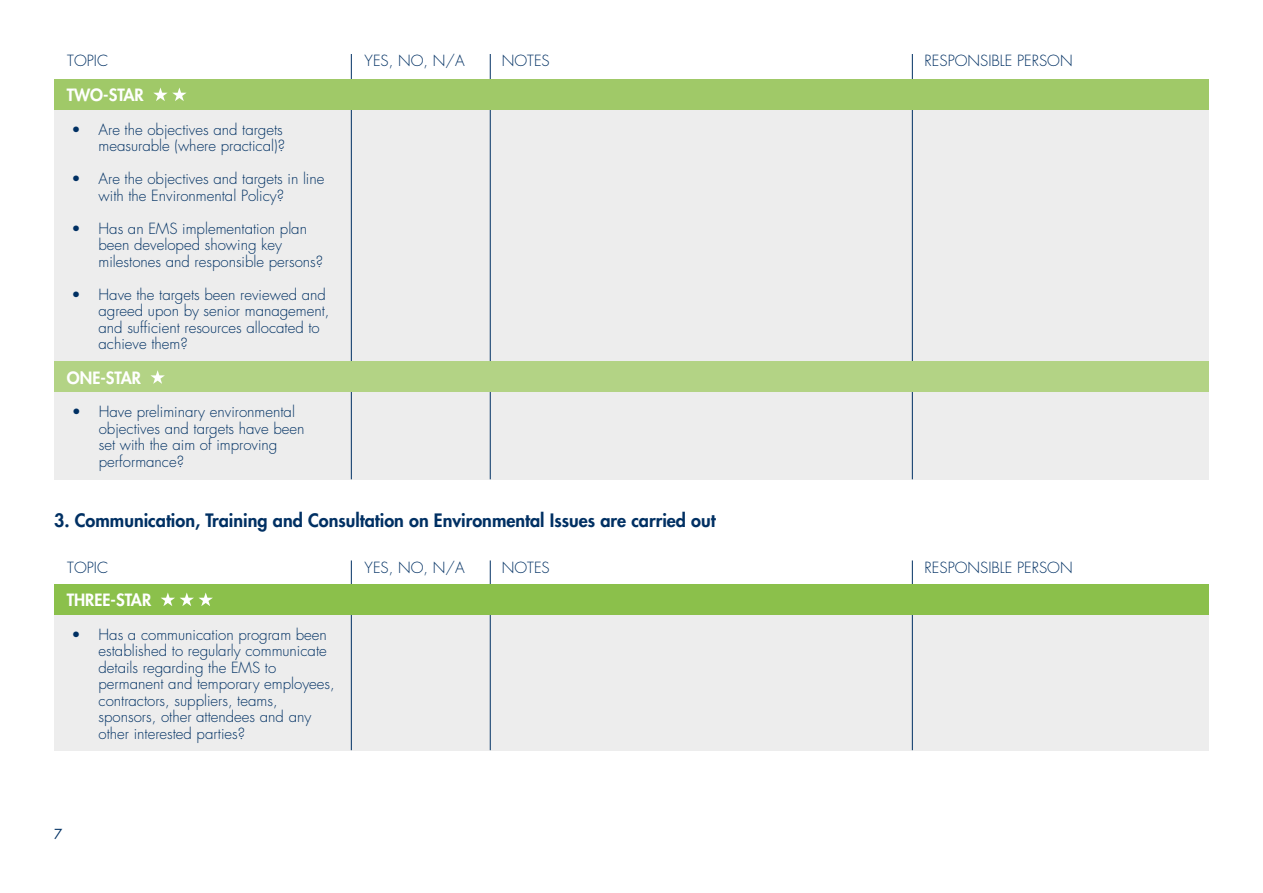
<style>
.page{position:relative;width:1263px;height:893px;background:#fff}
.page>*{position:absolute;margin:0;border:0;box-sizing:border-box;transform-origin:0 0}
.t1{font:800 18px "Futura Std";color:#003063}
.t2{font:800 16.5px "Futura Std";color:#fff}
.t3{font:300 15px/16.5px "Futura Std";color:#003063}
.t4{font:13.5px "Futura Std";color:#003063}
</style>
<div class="page">
<div style="left:54px;top:79px;width:1155px;height:400px;background:#ededed"></div>
<div style="left:54px;top:584px;width:1155px;height:166px;background:#ededed"></div>
<hr style="left:351px;top:54px;width:1px;height:425px;background:#003063">
<hr style="left:351px;top:560px;width:1px;height:190px;background:#003063">
<hr style="left:490px;top:54px;width:1px;height:425px;background:#003063">
<hr style="left:490px;top:560px;width:1px;height:190px;background:#003063">
<hr style="left:912px;top:54px;width:1px;height:425px;background:#003063">
<hr style="left:912px;top:560px;width:1px;height:190px;background:#003063">
<div style="left:54px;top:362px;width:1155px;height:30px;background:#b3d385"></div>
<svg style="left:151px;top:370px;width:14px;height:14px"></svg>
<div style="left:54px;top:79px;width:1155px;height:31px;background:#a0c968"></div>
<svg style="left:153px;top:88px;width:33px;height:13px"></svg>
<div style="left:54px;top:584px;width:1155px;height:31px;background:#8bc04b"></div>
<svg style="left:161px;top:593px;width:52px;height:13px"></svg>
<p class="t3" style="left:67px;top:53px;width:42px">TOPIC</p>
<p class="t3" style="left:365px;top:53px;width:102px">YES, NO, N/A</p>
<p class="t3" style="left:502px;top:53px;width:49px">NOTES</p>
<p class="t3" style="left:924px;top:53px;width:150px">RESPONSIBLE PERSON</p>
<p class="t2" style="left:67px;top:85px;width:79px">TWO-STAR</p>
<p class="t3" style="left:72px;top:121px;width:215px;text-align:right">• Are the objectives and targets measurable (where practical)?</p>
<p class="t3" style="left:99px;top:171px;width:227px;text-indent:-27px">• Are the objectives and targets in line with the Environmental Policy?</p>
<p class="t3" style="left:99px;top:220px;width:226px;text-indent:-27px">• Has an EMS implementation plan been developed showing key milestones and responsible persons?</p>
<p class="t3" style="left:99px;top:286px;width:233px;text-indent:-27px">• Have the targets been reviewed and agreed upon by senior management, and sufficient resources allocated to achieve them?</p>
<p class="t2" style="left:67px;top:367px;width:76px">ONE-STAR</p>
<p class="t3" style="left:99px;top:404px;width:207px;text-indent:-27px">• Have preliminary environmental objectives and targets have been set with the aim of improving performance?</p>
<p class="t1" style="left:54px;top:509px;width:663px">3. Communication, Training and Consultation on Environmental Issues are carried out</p>
<p class="t3" style="left:67px;top:560px;width:42px">TOPIC</p>
<p class="t3" style="left:365px;top:560px;width:102px">YES, NO, N/A</p>
<p class="t3" style="left:502px;top:560px;width:49px">NOTES</p>
<p class="t3" style="left:924px;top:560px;width:150px">RESPONSIBLE PERSON</p>
<p class="t2" style="left:67px;top:590px;width:86px">THREE-STAR</p>
<p class="t3" style="left:99px;top:626px;width:238px;text-indent:-27px">• Has a communication program been established to regularly communicate details regarding the EMS to permanent and temporary employees, contractors, suppliers, teams, sponsors, other attendees and any other interested parties?</p>
<p class="t4" style="left:54px;top:825px;width:10px">7</p>
</div>
